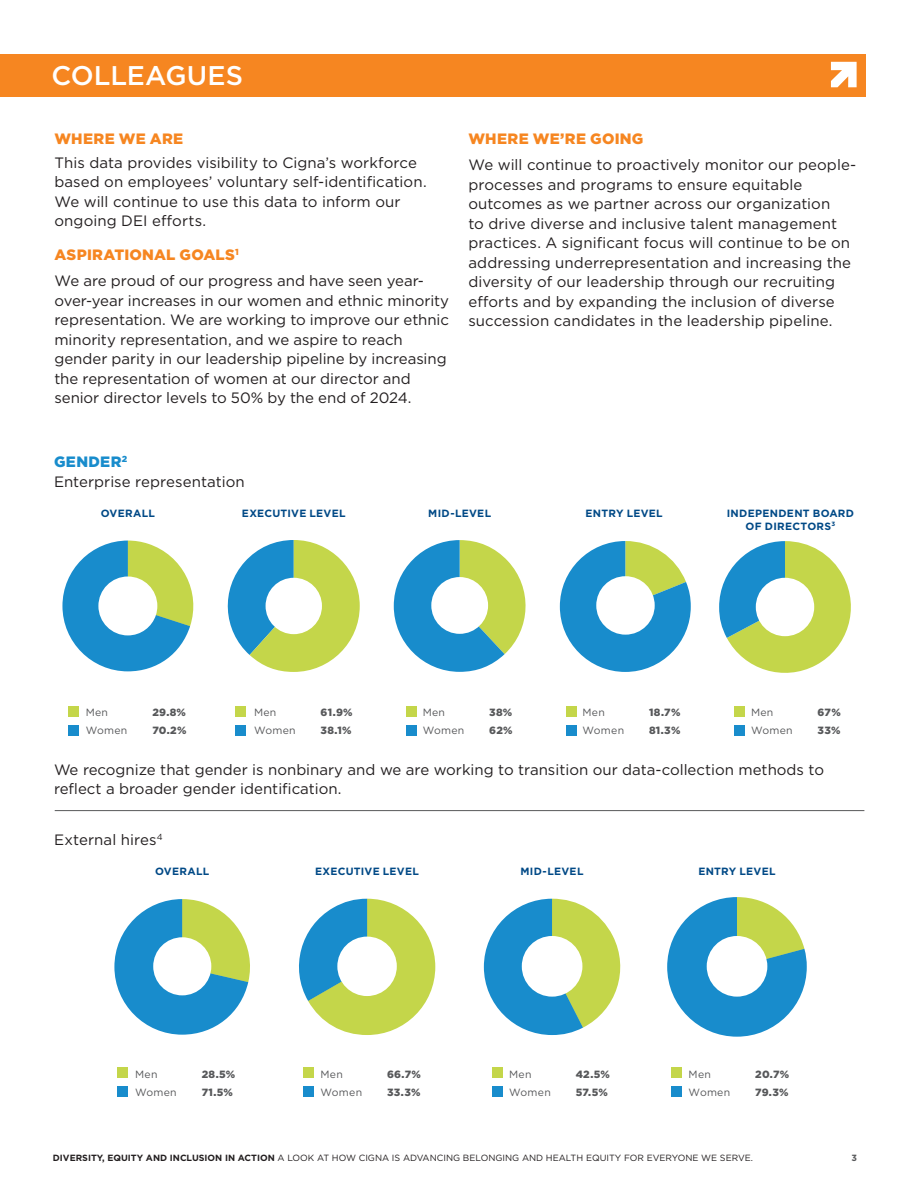
<style>
.page{position:relative;width:918px;height:1188px;background:#fff}
.page>*{position:absolute;margin:0;border:0;box-sizing:border-box;transform-origin:0 0}
.t1{font:500 27px "Gotham";letter-spacing:.005em;color:#fff}
.body_copy{font:15px/19.5px "Gotham";color:#231f20}
.body_copy-2{font:900 15px "Gotham";letter-spacing:.015em;color:#f68621}
.body_copy-3{font:900 15px "Gotham";letter-spacing:.025em;color:#188ccc}
.mini_sub{font:700 10.5px "Gotham";letter-spacing:.025em;color:#004986}
.body_copy-4{font:900 10.5px "Gotham";letter-spacing:.025em;color:#57585a}
.body_copy-5{font:10.5px "Gotham";letter-spacing:.025em;color:#57585a}
.t2{font:9px "Gotham";color:#231f20}
.t3{font:700 9px "Gotham";color:#57585a}
.s1{font-weight:900;color:#f68621}
.s2{font-weight:700}
</style>
<div class="page">
<div style="left:0;top:54px;width:866px;height:43px;background:#f68621"></div>
<hr style="left:55px;top:810px;width:809px;height:1px;background:#57585a">
<svg style="left:560px;top:541px;width:131px;height:131px"></svg>
<svg style="left:62px;top:541px;width:132px;height:130px"></svg>
<svg style="left:227px;top:540px;width:133px;height:132px"></svg>
<div style="left:266px;top:578px;width:56px;height:56px;background:#fff;border-radius:50%"></div>
<svg style="left:394px;top:540px;width:132px;height:132px"></svg>
<div style="left:431px;top:577px;width:57px;height:57px;background:#fff;border-radius:50%"></div>
<div style="left:596px;top:576px;width:59px;height:59px;background:#fff;border-radius:50%"></div>
<svg style="left:114px;top:899px;width:136px;height:136px"></svg>
<div style="left:153px;top:937px;width:58px;height:58px;background:#fff;border-radius:50%"></div>
<svg style="left:299px;top:899px;width:136px;height:136px"></svg>
<div style="left:337px;top:937px;width:60px;height:59px;background:#fff;border-radius:50%"></div>
<svg style="left:484px;top:899px;width:137px;height:136px"></svg>
<div style="left:522px;top:936px;width:60px;height:61px;background:#fff;border-radius:50%"></div>
<svg style="left:667px;top:897px;width:140px;height:140px"></svg>
<div style="left:707px;top:936px;width:60px;height:61px;background:#fff;border-radius:50%"></div>
<div style="left:117px;top:1086px;width:11px;height:11px;background:#188ccc"></div>
<div style="left:117px;top:1067px;width:11px;height:11px;background:#c4d64a"></div>
<div style="left:303px;top:1086px;width:11px;height:11px;background:#188ccc"></div>
<div style="left:303px;top:1067px;width:11px;height:11px;background:#c4d64a"></div>
<div style="left:492px;top:1086px;width:10px;height:11px;background:#188ccc"></div>
<div style="left:492px;top:1067px;width:10px;height:11px;background:#c4d64a"></div>
<div style="left:671px;top:1086px;width:11px;height:11px;background:#188ccc"></div>
<div style="left:671px;top:1067px;width:11px;height:11px;background:#c4d64a"></div>
<svg style="left:831px;top:62px;width:26px;height:25px"></svg>
<div style="left:68px;top:725px;width:11px;height:11px;background:#188ccc"></div>
<div style="left:68px;top:706px;width:11px;height:11px;background:#c4d64a"></div>
<div style="left:236px;top:725px;width:10px;height:11px;background:#188ccc"></div>
<div style="left:236px;top:706px;width:10px;height:11px;background:#c4d64a"></div>
<div style="left:406px;top:725px;width:11px;height:11px;background:#188ccc"></div>
<div style="left:406px;top:706px;width:11px;height:11px;background:#c4d64a"></div>
<div style="left:566px;top:725px;width:11px;height:11px;background:#188ccc"></div>
<div style="left:566px;top:706px;width:11px;height:11px;background:#c4d64a"></div>
<div style="left:734px;top:725px;width:11px;height:11px;background:#188ccc"></div>
<div style="left:734px;top:706px;width:11px;height:11px;background:#c4d64a"></div>
<svg style="left:719px;top:541px;width:132px;height:132px"></svg>
<div style="left:756px;top:578px;width:58px;height:58px;background:#fff;border-radius:50%"></div>
<p class="t1" style="left:51px;top:58px;width:193px">COLLEAGUES</p>
<p class="body_copy" style="left:54px;top:126px;width:364px;line-height:24px"><span class="s1">WHERE WE ARE<br></span>This data provides visibility to Cigna’s workforce</p>
<p class="body_copy" style="left:54px;top:172px;width:374px">based on employees’ voluntary self-identification.<br>We will continue to use this data to inform our ongoing DEI efforts.</p>
<p class="body_copy-2" style="left:54px;top:245px;width:186px">ASPIRATIONAL GOALS<sup>1</sup></p>
<p class="body_copy" style="left:54px;top:271px;width:396px">We are proud of our progress and have seen year&shy;over-year increases in our women and ethnic minority representation. We are working to improve our ethnic minority representation, and we aspire to reach gender parity in our leadership pipeline by increasing the representation of women at our director and senior director levels to 50% by the end of 2024.</p>
<p class="body_copy-3" style="left:54px;top:451px;width:75px">GENDER<sup>2</sup></p>
<p class="body_copy" style="left:54px;top:471px;width:192px">Enterprise representation</p>
<p class="body_copy-2" style="left:468px;top:128px;width:177px">WHERE WE’RE GOING</p>
<p class="body_copy" style="left:468px;top:155px;width:389px">We will continue to proactively monitor our people&shy;processes and programs to ensure equitable outcomes as we partner across our organization<br>to drive diverse and inclusive talent management practices. A significant focus will continue to be on addressing underrepresentation and increasing the diversity of our leadership through our recruiting efforts and by expanding the inclusion of diverse succession candidates in the leadership pipeline.</p>
<p class="mini_sub" style="left:101px;top:506px;width:56px">OVERALL</p>
<p class="mini_sub" style="left:242px;top:506px;width:105px">EXECUTIVE LEVEL</p>
<p class="mini_sub" style="left:428px;top:506px;width:64px">MID-LEVEL</p>
<p class="mini_sub" style="left:586px;top:506px;width:79px">ENTRY LEVEL</p>
<p class="mini_sub" style="left:727px;top:506px;width:129px">INDEPENDENT BOARD</p>
<p class="mini_sub" style="left:746px;top:519px;width:91px">OF DIRECTORS<sup>3</sup></p>
<p class="body_copy-5" style="left:86px;top:706px;width:24px">Men</p>
<p class="body_copy-4" style="left:152px;top:705px;width:35px">29.8%</p>
<p class="body_copy-5" style="left:86px;top:723px;width:43px">Women</p>
<p class="body_copy-4" style="left:152px;top:723px;width:36px">70.2%</p>
<p class="body_copy-5" style="left:254px;top:706px;width:24px">Men</p>
<p class="body_copy-4" style="left:321px;top:705px;width:33px">61.9%</p>
<p class="body_copy-5" style="left:254px;top:723px;width:43px">Women</p>
<p class="body_copy-4" style="left:321px;top:723px;width:33px">38.1%</p>
<p class="body_copy-5" style="left:423px;top:706px;width:24px">Men</p>
<p class="body_copy-4" style="left:489px;top:705px;width:25px">38%</p>
<p class="body_copy-5" style="left:423px;top:723px;width:43px">Women</p>
<p class="body_copy-4" style="left:489px;top:723px;width:25px">62%</p>
<p class="body_copy-5" style="left:583px;top:706px;width:24px">Men</p>
<p class="body_copy-4" style="left:649px;top:705px;width:33px">18.7%</p>
<p class="body_copy-5" style="left:583px;top:723px;width:43px">Women</p>
<p class="body_copy-4" style="left:649px;top:723px;width:33px">81.3%</p>
<p class="body_copy-5" style="left:751px;top:706px;width:24px">Men</p>
<p class="body_copy-4" style="left:818px;top:705px;width:25px">67%</p>
<p class="body_copy-5" style="left:751px;top:723px;width:43px">Women</p>
<p class="body_copy-4" style="left:818px;top:723px;width:24px">33%</p>
<p class="body_copy" style="left:54px;top:759px;width:772px">We recognize that gender is nonbinary and we are working to transition our data-collection methods to reflect a broader gender identification.</p>
<p class="body_copy" style="left:54px;top:829px;width:110px">External hires<sup>4</sup></p>
<p class="mini_sub" style="left:155px;top:864px;width:56px">OVERALL</p>
<p class="mini_sub" style="left:315px;top:864px;width:105px">EXECUTIVE LEVEL</p>
<p class="mini_sub" style="left:521px;top:864px;width:64px">MID-LEVEL</p>
<p class="mini_sub" style="left:698px;top:864px;width:79px">ENTRY LEVEL</p>
<p class="body_copy-5" style="left:135px;top:1068px;width:24px">Men</p>
<p class="body_copy-4" style="left:202px;top:1067px;width:35px">28.5%</p>
<p class="body_copy-5" style="left:135px;top:1085px;width:43px">Women</p>
<p class="body_copy-4" style="left:202px;top:1085px;width:33px">71.5%</p>
<p class="body_copy-5" style="left:321px;top:1068px;width:24px">Men</p>
<p class="body_copy-4" style="left:387px;top:1067px;width:35px">66.7%</p>
<p class="body_copy-5" style="left:321px;top:1085px;width:43px">Women</p>
<p class="body_copy-4" style="left:387px;top:1085px;width:35px">33.3%</p>
<p class="body_copy-5" style="left:509px;top:1068px;width:24px">Men</p>
<p class="body_copy-4" style="left:576px;top:1067px;width:36px">42.5%</p>
<p class="body_copy-5" style="left:509px;top:1085px;width:43px">Women</p>
<p class="body_copy-4" style="left:576px;top:1085px;width:34px">57.5%</p>
<p class="body_copy-5" style="left:689px;top:1068px;width:24px">Men</p>
<p class="body_copy-4" style="left:755px;top:1067px;width:36px">20.7%</p>
<p class="body_copy-5" style="left:689px;top:1085px;width:43px">Women</p>
<p class="body_copy-4" style="left:755px;top:1085px;width:35px">79.3%</p>
<p class="t2" style="left:53px;top:1152px;width:702px"><span class="s2">DIVERSITY, EQUITY AND INCLUSION IN ACTION</span> A LOOK AT HOW CIGNA IS ADVANCING BELONGING AND HEALTH EQUITY FOR EVERYONE WE SERVE.</p>
<p class="t3" style="left:852px;top:1152px;width:7px">3</p>
</div>
